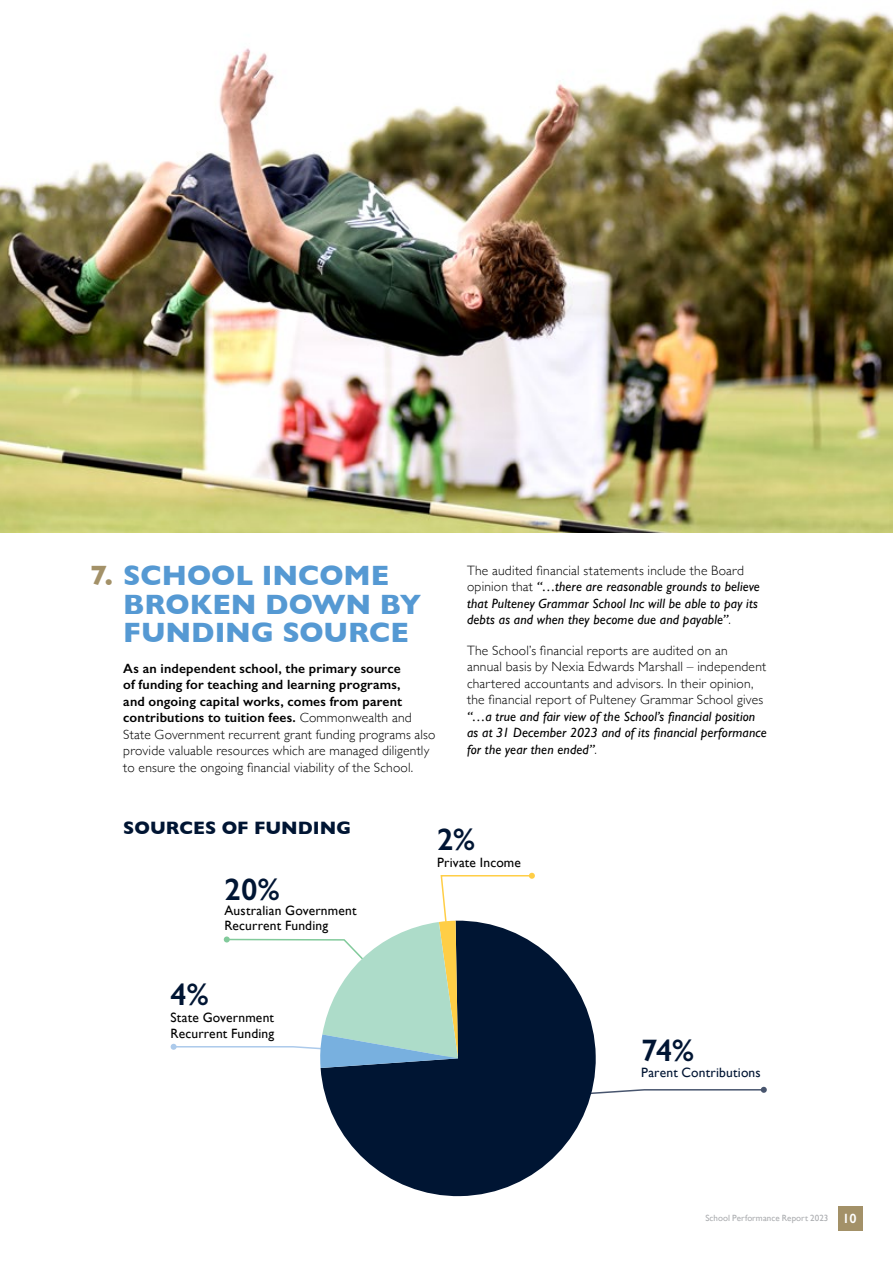
<style>
.page{position:relative;width:893px;height:1263px;background:#fff}
.page>*{position:absolute;margin:0;border:0;box-sizing:border-box;transform-origin:0 0}
.t1{font:600 31.2px "Gill Sans";color:#001533}
.t2{font:700 28.5px/28.5px "Gill Sans";color:#5599d3}
.t3{font:700 18.3px "Gill Sans";color:#001533}
.t4{font:300 13.5px/16.5px "Gill Sans";letter-spacing:.015em;color:#000}
.t5{font:italic 13.5px/16.5px "Gill Sans";letter-spacing:.01em;color:#000}
.t6{font:13.5px/15px "Gill Sans";letter-spacing:.015em;color:#000}
.t7{font:13.5px "Gill Sans";letter-spacing:.015em;color:#001533}
.t8{font:9px "Gill Sans";letter-spacing:.005em;color:#abadb0}
.s1{color:#a39168}
.s2{font-weight:600}
.s3{font-weight:300;font-style:normal}
.s4{font-weight:600;font-size:13.5px;color:#fff}
</style>
<div class="page">
<div style="left:838px;top:1206px;width:25px;height:25px;background:#a39168"></div>
<svg style="left:597px;top:1087px;width:170px;height:7px"></svg>
<svg style="left:321px;top:944px;width:276px;height:253px;fill:#001533"></svg>
<svg style="left:171px;top:873px;width:364px;height:195px"></svg>
<img style="left:0;top:10px;width:893px;height:523px">
<h2 class="t2" style="left:123px;top:561px;width:300px;text-indent:-33px"><span class="s1">7.</span> SCHOOL INCOME<br>BROKEN DOWN BY<br>FUNDING SOURCE</h2>
<p class="t4" style="left:123px;top:659px;width:314px"><span class="s2">As an independent school, the primary source<br>of funding for teaching and learning programs,<br>and ongoing capital works, comes from parent contributions to tuition fees.</span> Commonwealth and State Government recurrent grant funding programs also provide valuable resources which are managed diligently to ensure the ongoing financial viability of the School.</p>
<p class="t5" style="left:467px;top:562px;width:294px"><span class="s3">The audited financial statements include the Board opinion that</span> “…there are reasonable grounds to believe that Pulteney Grammar School Inc will be able to pay its debts as and when they become due and payable”<span class="s3">.</span></p>
<p class="t4" style="left:467px;top:641px;width:301px">The School’s financial reports are audited on an<br>annual basis by Nexia Edwards Marshall – independent chartered accountants and advisors. In their opinion, the financial report of Pulteney Grammar School gives</p>
<p class="t5" style="left:467px;top:708px;width:301px">“…a true and fair view of the School’s financial position as at 31 December 2023 and of its financial performance for the year then ended”<span class="s3">.</span></p>
<h3 class="t3" style="left:123px;top:813px;width:229px">SOURCES OF FUNDING</h3>
<h1 class="t1" style="left:224px;top:871px;width:57px">20%</h1>
<p class="t6" style="left:224px;top:903px;width:134px">Australian Government<br>Recurrent Funding</p>
<h1 class="t1" style="left:171px;top:976px;width:40px">4%</h1>
<p class="t6" style="left:171px;top:1009px;width:105px;line-height:16.5px">State Government<br>Recurrent Funding</p>
<h1 class="t1" style="left:437px;top:821px;width:40px">2%</h1>
<p class="t6" style="left:437px;top:855px;width:85px">Private Income</p>
<h1 class="t1" style="left:641px;top:1031px;width:54px">74%</h1>
<p class="t7" style="left:641px;top:1065px;width:121px">Parent Contributions</p>
<p class="t8" style="left:705px;top:1213px;width:153px">School Performance Report 2023 <span class="s4">10</span></p>
</div>
